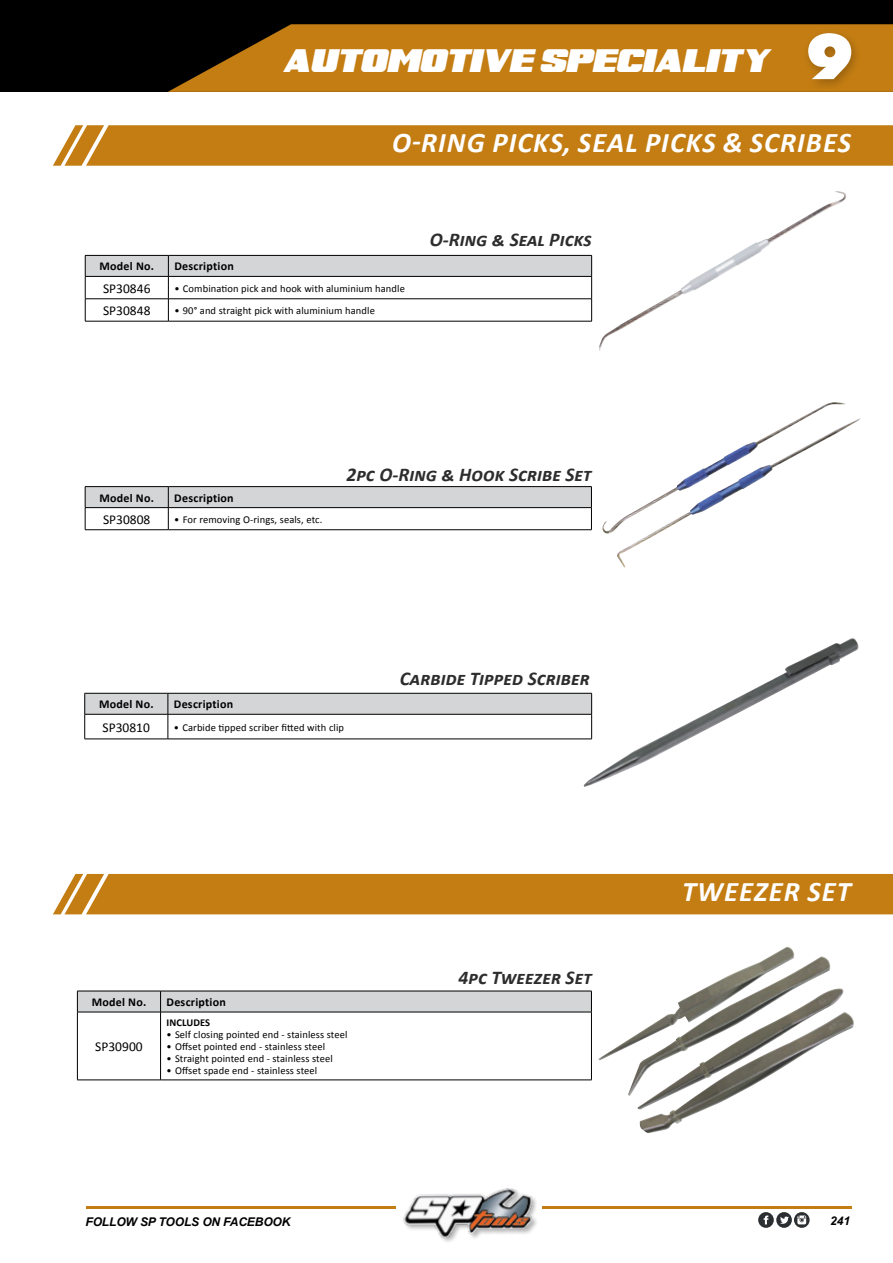
<style>
.page{position:relative;width:893px;height:1263px;background:#fff}
.page>*{position:absolute;margin:0;border:0;box-sizing:border-box;transform-origin:0 0}
.t1{font:italic 700 28.5px "Calibri";letter-spacing:.04em;color:#fff}
.t2{font:italic 28.5px "Super Retro M54";color:#fff}
.t3{font:italic 700 19.5px "Calibri";color:#2d2d2d}
.t4{font:13.5px "Calibri";color:#000}
.t5{font:700 12px "Calibri";letter-spacing:.02em;color:#000}
.t6{font:italic 700 12px "Arial";letter-spacing:-.01em;color:#000}
.t7{font:10.5px "Calibri";letter-spacing:.01em;color:#000}
.t8{font:700 10.5px "Calibri";letter-spacing:.01em;color:#000}
.s1{font-family:"Futura Std";font-weight:800;font-style:normal;font-size:60px}
</style>
<div class="page">
<div style="left:0;top:0;width:893px;height:92px;background:#000"></div>
<svg style="left:168px;top:24px;width:725px;height:68px;background:#b07011"></svg>
<div style="left:803px;top:29px;width:59px;height:62px;background:#000;opacity:.22"></div>
<hr style="left:85px;top:529px;width:83px;height:1px;background:#000">
<hr style="left:168px;top:529px;width:424px;height:1px;background:#000">
<hr style="left:85px;top:486px;width:83px;height:1px;background:#000">
<hr style="left:168px;top:486px;width:424px;height:1px;background:#000">
<svg style="left:85px;top:487px;width:507px;height:42px"></svg>
<hr style="left:168px;top:507px;width:424px;height:1px;background:#000">
<hr style="left:85px;top:321px;width:83px;height:1px;background:#000">
<hr style="left:168px;top:321px;width:424px;height:1px;background:#000">
<svg style="left:85px;top:255px;width:507px;height:66px"></svg>
<hr style="left:168px;top:276px;width:424px;height:1px;background:#000">
<img style="left:599px;top:191px;width:245px;height:160px">
<img style="left:602px;top:402px;width:259px;height:166px">
<hr style="left:77px;top:1012px;width:1px;height:68px;background:#000">
<hr style="left:160px;top:1012px;width:1px;height:68px;background:#000">
<hr style="left:591px;top:1012px;width:1px;height:68px;background:#000">
<hr style="left:77px;top:1080px;width:84px;height:1px;background:#000">
<hr style="left:161px;top:1080px;width:431px;height:1px;background:#000">
<hr style="left:77px;top:1012px;width:84px;height:1px;background:#000">
<svg style="left:77px;top:991px;width:515px;height:21px;background:#c7c9ca"></svg>
<hr style="left:161px;top:1012px;width:431px;height:1px;background:#000">
<hr style="left:85px;top:739px;width:83px;height:1px;background:#000">
<hr style="left:168px;top:739px;width:424px;height:1px;background:#000">
<svg style="left:84px;top:693px;width:500px;height:46px"></svg>
<hr style="left:168px;top:714px;width:424px;height:1px;background:#000">
<img style="left:584px;top:638px;width:275px;height:149px">
<img style="left:598px;top:946px;width:256px;height:187px">
<svg style="left:53px;top:125px;width:840px;height:41px;background:#c5821c"></svg>
<div style="left:53px;top:874px;width:840px;height:40px;background:#c37d13"></div>
<svg style="left:794px;top:1212px;width:16px;height:16px"></svg>
<svg style="left:776px;top:1212px;width:16px;height:16px"></svg>
<svg style="left:758px;top:1212px;width:16px;height:16px"></svg>
<svg style="left:764px;top:1215px;width:4px;height:9px"></svg>
<svg style="left:797px;top:1215px;width:9px;height:9px"></svg>
<svg style="left:780px;top:1216px;width:9px;height:8px"></svg>
<img style="left:403px;top:1188px;width:133px;height:53px">
<hr style="left:542px;top:1206px;width:309px;height:2px;background:#c37d13">
<hr style="left:86px;top:1206px;width:310px;height:2px;background:#c37d13">
<h1 class="t2" style="left:283px;top:49px;width:574px">AUTOMOTIVE SPECIALITY <span class="s1">9</span></h1>
<h1 class="t1" style="left:392px;top:125px;width:460px">O-RING PICKS, SEAL PICKS &amp; SCRIBES</h1>
<p class="t5" style="left:100px;top:259px;width:56px">Model No.</p>
<p class="t5" style="left:174px;top:259px;width:61px">Description</p>
<p class="t4" style="left:103px;top:280px;width:49px">SP30846</p>
<p class="t7" style="left:174px;top:281px;width:232px">• Combination pick and hook with aluminium handle</p>
<p class="t4" style="left:103px;top:302px;width:49px">SP30848</p>
<p class="t7" style="left:174px;top:304px;width:202px">• 90° and straight pick with aluminium handle</p>
<h2 class="t3" style="left:430px;top:227px;width:163px">O-Ring &amp; Seal Picks</h2>
<p class="t5" style="left:99px;top:490px;width:56px">Model No.</p>
<p class="t5" style="left:174px;top:490px;width:61px">Description</p>
<p class="t4" style="left:103px;top:511px;width:49px">SP30808</p>
<p class="t7" style="left:174px;top:512px;width:150px">• For removing O-rings, seals, etc.</p>
<h2 class="t3" style="left:346px;top:462px;width:247px">2pc O-Ring &amp; Hook Scribe Set</h2>
<h2 class="t3" style="left:400px;top:666px;width:192px">Carbide Tipped Scriber</h2>
<p class="t5" style="left:99px;top:697px;width:56px">Model No.</p>
<p class="t5" style="left:174px;top:697px;width:61px">Description</p>
<p class="t4" style="left:103px;top:719px;width:49px">SP30810</p>
<p class="t7" style="left:174px;top:720px;width:172px">• Carbide tipped scriber fitted with clip</p>
<p class="t5" style="left:92px;top:994px;width:56px">Model No.</p>
<p class="t5" style="left:167px;top:994px;width:61px">Description</p>
<p class="t4" style="left:95px;top:1038px;width:49px">SP30900</p>
<p class="t8" style="left:167px;top:1016px;width:45px">INCLUDES</p>
<p class="t7" style="left:167px;top:1028px;width:182px">• Self closing pointed end - stainless steel</p>
<p class="t7" style="left:167px;top:1040px;width:160px">• Offset pointed end - stainless steel</p>
<p class="t7" style="left:167px;top:1052px;width:168px">• Straight pointed end - stainless steel</p>
<p class="t7" style="left:167px;top:1064px;width:152px">• Offset spade end - stainless steel</p>
<h2 class="t3" style="left:459px;top:965px;width:135px">4pc Tweezer Set</h2>
<h1 class="t1" style="left:682px;top:873px;width:170px">TWEEZER SET</h1>
<p class="t6" style="left:86px;top:1213px;width:206px">FOLLOW SP TOOLS ON FACEBOOK</p>
<p class="t6" style="left:830px;top:1213px;width:21px">241</p>
</div>
